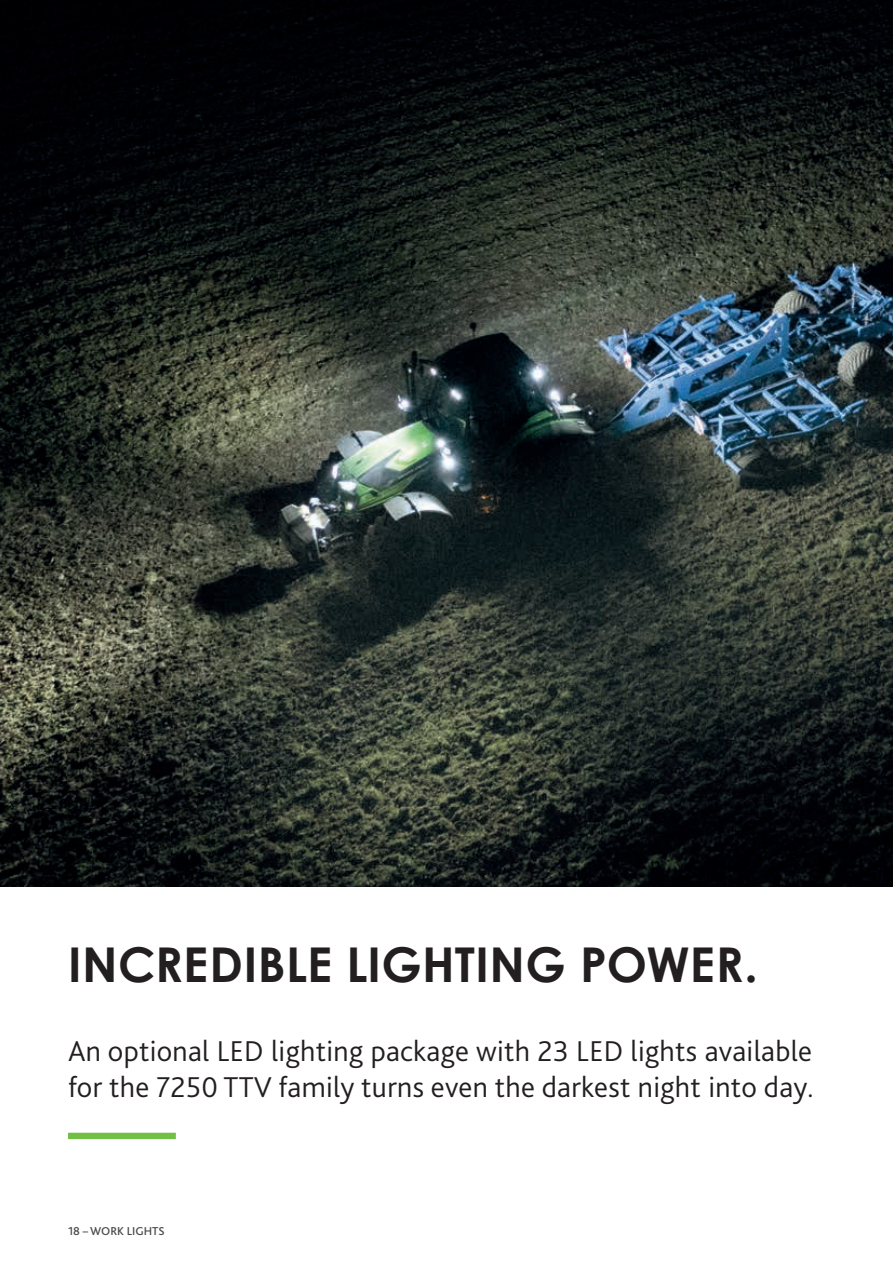
<style>
.page{position:relative;width:893px;height:1263px;background:#fff}
.page>*{position:absolute;margin:0;border:0;box-sizing:border-box;transform-origin:0 0}
.t1{font:700 48px "Century Gothic";letter-spacing:.005em;color:#231f20}
.t2{font:300 30px/36px "Bliss Pro";letter-spacing:.01em;color:#231f20}
.t3{font:500 12px "Bliss Pro";color:#4b4c4d}
</style>
<div class="page">
<img style="left:0;top:0;width:893px;height:887px">
<div style="left:68px;top:1133px;width:108px;height:6px;background:#71bf44"></div>
<h1 class="t1" style="left:68px;top:928px;width:691px">INCREDIBLE LIGHTING POWER.</h1>
<p class="t2" style="left:68px;top:1033px;width:747px">An optional LED lighting package with 23 LED lights available for the 7250 TTV family turns even the darkest night into day.</p>
<p class="t3" style="left:68px;top:1223px;width:98px">18 – WORK LIGHTS</p>
</div>
